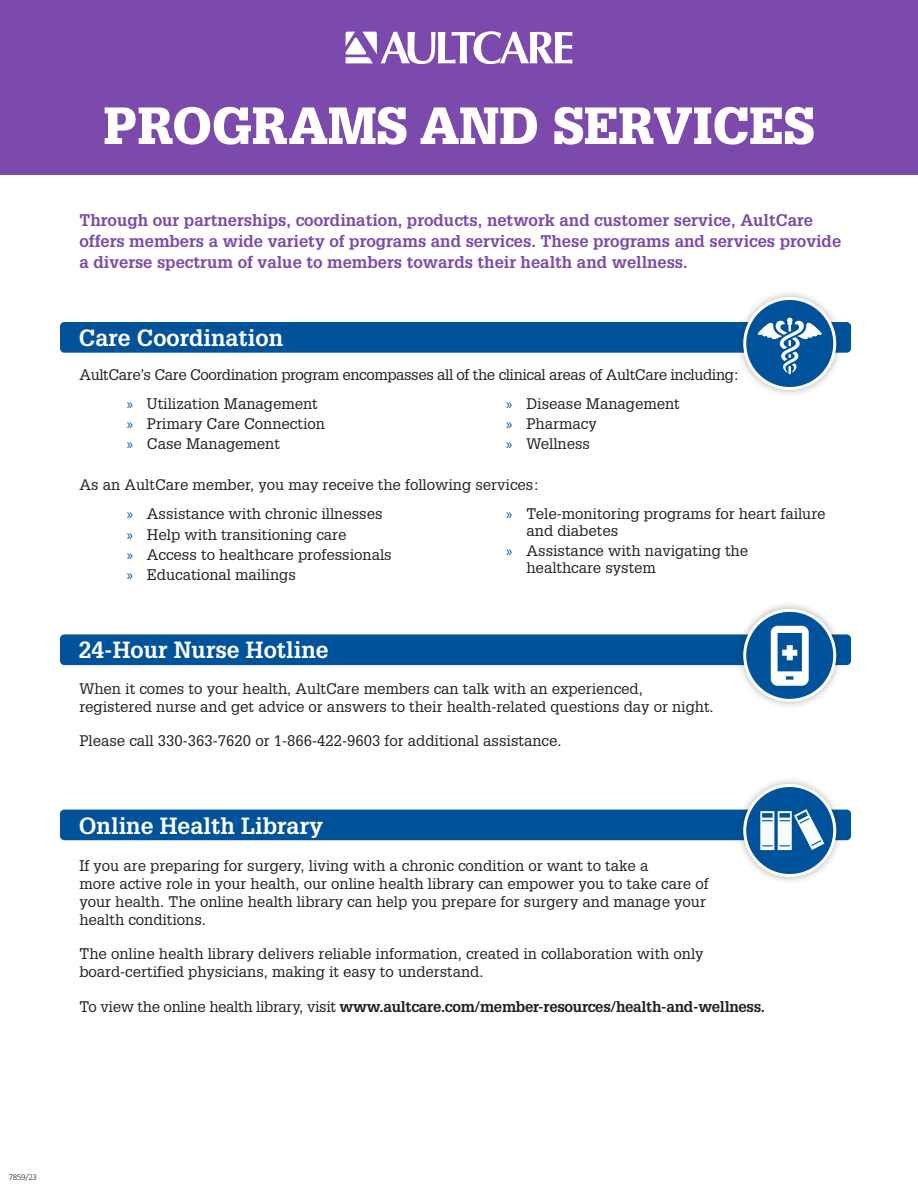
<style>
.page{position:relative;width:918px;height:1188px;background:#fff}
.page>*{position:absolute;margin:0;border:0;box-sizing:border-box;transform-origin:0 0}
.t1{font:900 51px "Glypha";color:#fff}
.t2{font:700 22.95px "Glypha";color:#fff}
.t3{font:700 16.5px/21px "Glypha";color:#7c4aad}
.t4{font:15px/18px "Glypha";color:#231f20}
.t5{font:700 15px "Glypha";letter-spacing:-.02em;color:#231f20}
.t6{font:15px "Glypha";letter-spacing:-.025em;color:#231f20}
.t7{font:300 9px "Calibri";letter-spacing:-.04em;color:#231f20}
.s1{font-family:"Myriad Pro";color:#00529b}
.s2{font-weight:400}
</style>
<div class="page">
<div style="left:0;top:0;width:918px;height:175px;background:#7c4aad"></div>
<svg style="left:345px;top:31px;width:227px;height:33px"></svg>
<div style="left:60px;top:322px;width:791px;height:31px;background:#00529b;border-radius:4px"></div>
<div style="left:736px;top:289px;width:108px;height:109px;background:#231f20;opacity:.35"></div>
<svg style="left:745px;top:298px;width:90px;height:91px;fill:#00529b"></svg>
<div style="left:743px;top:297px;width:93px;height:93px;border:3px solid #fff;border-radius:50%"></div>
<div style="left:60px;top:634px;width:791px;height:31px;background:#00529b;border-radius:4px"></div>
<div style="left:736px;top:601px;width:108px;height:109px;background:#231f20;opacity:.35"></div>
<div style="left:745px;top:610px;width:90px;height:90px;background:#00529b;border-radius:50%"></div>
<div style="left:743px;top:609px;width:93px;height:93px;border:3px solid #fff;border-radius:50%"></div>
<svg style="left:757px;top:318px;width:66px;height:56px"></svg>
<div style="left:60px;top:810px;width:791px;height:30px;background:#00529b;border-radius:4px"></div>
<div style="left:736px;top:776px;width:108px;height:109px;background:#231f20;opacity:.35"></div>
<div style="left:745px;top:786px;width:90px;height:90px;background:#00529b;border-radius:50%"></div>
<div style="left:743px;top:784px;width:93px;height:93px;border:3px solid #fff;border-radius:50%"></div>
<svg style="left:771px;top:626px;width:38px;height:60px"></svg>
<svg style="left:760px;top:809px;width:64px;height:41px"></svg>
<p class="t1" style="left:103px;top:95px;width:713px">PROGRAMS AND SERVICES</p>
<p class="t3" style="left:79px;top:209px;width:763px">Through our partnerships, coordination, products, network and customer service, AultCare offers members a wide variety of programs and services. These programs and services provide a diverse spectrum of value to members towards their health and wellness.</p>
<p class="t2" style="left:79px;top:323px;width:206px">Care Coordination</p>
<p class="t6" style="left:79px;top:365px;width:661px">AultCare’s Care Coordination program encompasses all of the clinical areas of AultCare including:</p>
<p class="t4" style="left:127px;top:394px;width:193px"><span class="s1">»</span> Utilization Management</p>
<p class="t4" style="left:127px;top:414px;width:200px"><span class="s1">»</span> Primary Care Connection</p>
<p class="t4" style="left:127px;top:435px;width:155px"><span class="s1">»</span> Case Management</p>
<p class="t4" style="left:506px;top:394px;width:175px"><span class="s1">»</span> Disease Management</p>
<p class="t4" style="left:506px;top:414px;width:92px"><span class="s1">»</span> Pharmacy</p>
<p class="t4" style="left:506px;top:435px;width:85px"><span class="s1">»</span> Wellness</p>
<p class="t4" style="left:79px;top:475px;width:461px">As an AultCare member, you may receive the following services:</p>
<p class="t4" style="left:127px;top:505px;width:257px"><span class="s1">»</span> Assistance with chronic illnesses</p>
<p class="t4" style="left:127px;top:525px;width:221px"><span class="s1">»</span> Help with transitioning care</p>
<p class="t4" style="left:127px;top:545px;width:267px"><span class="s1">»</span> Access to healthcare professionals</p>
<p class="t4" style="left:127px;top:565px;width:171px"><span class="s1">»</span> Educational mailings</p>
<p class="t4" style="left:526px;top:505px;width:301px;line-height:16.5px;text-indent:-20px"><span class="s1">»</span> Tele-monitoring programs for heart failure and diabetes</p>
<p class="t4" style="left:526px;top:542px;width:223px;line-height:16.5px;text-indent:-20px"><span class="s1">»</span> Assistance with navigating the healthcare system</p>
<p class="t2" style="left:79px;top:636px;width:251px">24-Hour Nurse Hotline</p>
<p class="t4" style="left:79px;top:679px;width:636px">When it comes to your health, AultCare members can talk with an experienced, registered nurse and get advice or answers to their health-related questions day or night.</p>
<p class="t4" style="left:79px;top:732px;width:484px">Please call 330-363-7620 or 1-866-422-9603 for additional assistance.</p>
<p class="t2" style="left:79px;top:811px;width:246px">Online Health Library</p>
<p class="t4" style="left:79px;top:856px;width:631px">If you are preparing for surgery, living with a chronic condition or want to take a<br>more active role in your health, our online health library can empower you to take care of your health. The online health library can help you prepare for surgery and manage your health conditions.</p>
<p class="t4" style="left:79px;top:945px;width:626px">The online health library delivers reliable information, created in collaboration with only board-certified physicians, making it easy to understand.</p>
<p class="t5" style="left:79px;top:997px;width:687px"><span class="s2">To view the online health library, visit</span> www.aultcare.com/member-resources/health-and-wellness.</p>
<p class="t7" style="left:9px;top:1172px;width:30px">7859/23</p>
</div>
